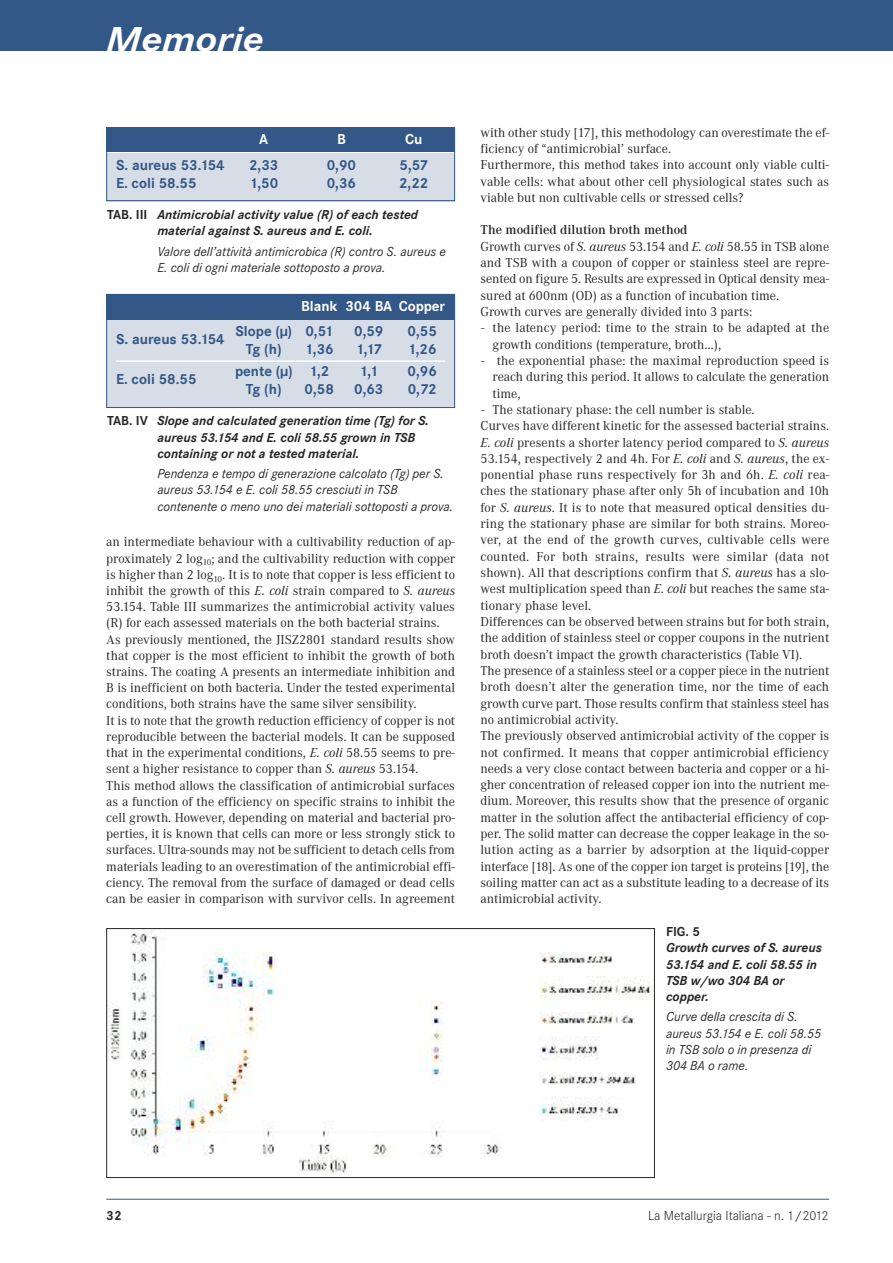
<style>
.page{position:relative;width:893px;height:1263px;background:#fff}
.page>*{position:absolute;margin:0;border:0;box-sizing:border-box;transform-origin:0 0}
.t1{font:italic 700 36px "Corporate S";color:#fff;scale:1.14 1}
.t2{font:700 15px "Corporate S";color:#335786}
.t3{font:700 15px "Corporate S";letter-spacing:-.005em;color:#fff}
.t4{font:13.5px/16.4px "Corporate A";color:#272627}
.t5{font:italic 13.5px/16.2px "Corporate S";color:#272627}
.t6{font:italic 700 13.5px/16.2px "Corporate S";color:#272627}
.t7{font:300 13.5px "Corporate S";color:#272627}
.t8{font:700 13.5px "Corporate S";color:#272627}
.s1{font-style:normal}
.s2{font-style:italic}
.s3{font-weight:600}
</style>
<div class="page">
<div style="left:106px;top:320px;width:349px;height:87px;background:#d6dde7"></div>
<div style="left:106px;top:294px;width:349px;height:26px;background:#335786"></div>
<div style="left:106px;top:153px;width:349px;height:48px;background:#d6dde7"></div>
<div style="left:106px;top:128px;width:349px;height:24px;background:#335786"></div>
<div style="left:0;top:0;width:893px;height:50px;background:#335786"></div>
<hr style="left:106px;top:1199px;width:723px;height:1px;background:#335786">
<div style="left:106px;top:128px;width:349px;height:73px;border:1px solid #335786"></div>
<div style="left:106px;top:294px;width:349px;height:114px;border:1px solid #335786"></div>
<hr style="left:116px;top:360px;width:329px;height:2px;background:#fff">
<img style="left:108px;top:930px;width:545px;height:244px">
<div style="left:106px;top:928px;width:549px;height:250px;border:1px solid #272627"></div>
<h1 class="t1" style="left:106px;top:17px;width:140px">Memorie</h1>
<p class="t3" style="left:259px;top:130px;width:11px">A</p>
<p class="t3" style="left:337px;top:130px;width:10px">B</p>
<p class="t3" style="left:405px;top:130px;width:19px">Cu</p>
<p class="t2" style="left:116px;top:156px;width:110px">S. aureus 53.154</p>
<p class="t2" style="left:249px;top:156px;width:31px">2,33</p>
<p class="t2" style="left:327px;top:156px;width:31px">0,90</p>
<p class="t2" style="left:399px;top:156px;width:30px">5,57</p>
<p class="t2" style="left:116px;top:174px;width:82px">E. coli 58.55</p>
<p class="t2" style="left:249px;top:174px;width:30px">1,50</p>
<p class="t2" style="left:327px;top:174px;width:31px">0,36</p>
<p class="t2" style="left:399px;top:174px;width:31px">2,22</p>
<p class="t6" style="left:107px;top:206px;width:313px;text-align:center"><span class="s1">TAB. III</span> Antimicrobial activity value (R) of each tested material against S. aureus and E. coli.</p>
<p class="t5" style="left:157px;top:243px;width:290px">Valore dell’attività antimicrobica (R) contro S. aureus e<br>E. coli di ogni materiale sottoposto a prova.</p>
<p class="t3" style="left:301px;top:297px;width:146px">Blank 304 BA Copper</p>
<p class="t2" style="left:116px;top:330px;width:110px">S. aureus 53.154</p>
<p class="t2" style="left:235px;top:322px;width:99px">Slope (µ) 0,51</p>
<p class="t2" style="left:354px;top:322px;width:31px">0,59</p>
<p class="t2" style="left:407px;top:322px;width:31px">0,55</p>
<p class="t2" style="left:246px;top:340px;width:37px">Tg (h)</p>
<p class="t2" style="left:305px;top:340px;width:30px">1,36</p>
<p class="t2" style="left:356px;top:340px;width:28px">1,17</p>
<p class="t2" style="left:408px;top:340px;width:30px">1,26</p>
<p class="t2" style="left:116px;top:370px;width:82px">E. coli 58.55</p>
<p class="t2" style="left:235px;top:362px;width:96px">pente (µ) 1,2</p>
<p class="t2" style="left:359px;top:362px;width:20px">1,1</p>
<p class="t2" style="left:407px;top:362px;width:31px">0,96</p>
<p class="t2" style="left:246px;top:380px;width:37px">Tg (h)</p>
<p class="t2" style="left:305px;top:380px;width:31px">0,58</p>
<p class="t2" style="left:354px;top:380px;width:31px">0,63</p>
<p class="t2" style="left:408px;top:380px;width:30px">0,72</p>
<p class="t6" style="left:157px;top:412px;width:273px;text-indent:-50px"><span class="s1">TAB. IV</span> Slope and calculated generation time (Tg) for S. aureus 53.154 and E. coli 58.55 grown in TSB containing or not a tested material.</p>
<p class="t5" style="left:157px;top:465px;width:297px">Pendenza e tempo di generazione calcolato (Tg) per S. aureus 53.154 e E. coli 58.55 cresciuti in TSB contenente o meno uno dei materiali sottoposti a prova.</p>
<p class="t4" style="left:106px;top:533px;width:350px">an intermediate behaviour with a cultivability reduction of ap&shy;proximately 2 log<sub>10</sub>; and the cultivability reduction with copper is higher than 2 log<sub>10</sub>. It is to note that copper is less efficient to inhibit the growth of this <span class="s2">E. coli</span> strain compared to <span class="s2">S. aureus </span>53.154. Table III summarizes the antimicrobial activity values (R) for each assessed materials on the both bacterial strains.<br>As previously mentioned, the JISZ2801 standard results show that copper is the most efficient to inhibit the growth of both strains. The coating A presents an intermediate inhibition and B is inefficient on both bacteria. Under the tested experimental conditions, both strains have the same silver sensibility.<br>It is to note that the growth reduction efficiency of copper is not reproducible between the bacterial models. It can be supposed that in the experimental conditions, <span class="s2">E. coli</span> 58.55 seems to pre&shy;sent a higher resistance to copper than <span class="s2">S. aureus</span> 53.154.<br>This method allows the classification of antimicrobial surfaces as a function of the efficiency on specific strains to inhibit the cell growth. However, depending on material and bacterial pro&shy;perties, it is known that cells can more or less strongly stick to surfaces. Ultra-sounds may not be sufficient to detach cells from materials leading to an overestimation of the antimicrobial effi&shy;ciency. The removal from the surface of damaged or dead cells can be easier in comparison with survivor cells. In agreement</p>
<p class="t4" style="left:480px;top:124px;width:350px">with other study [17], this methodology can overestimate the ef&shy;ficiency of “antimicrobial’ surface.<br>Furthermore, this method takes into account only viable culti&shy;vable cells: what about other cell physiological states such as viable but non cultivable cells or stressed cells?</p>
<p class="t4" style="left:480px;top:222px;width:350px"><span class="s3">The modified dilution broth method<br></span>Growth curves of <span class="s2">S. aureus</span> 53.154 and <span class="s2">E. coli</span> 58.55 in TSB alone and TSB with a coupon of copper or stainless steel are repre&shy;sented on figure 5. Results are expressed in Optical density mea&shy;sured at 600nm (OD) as a function of incubation time.<br>Growth curves are generally divided into 3 parts:</p>
<p class="t4" style="left:492px;top:319px;width:338px;text-indent:-11px">- the latency period: time to the strain to be adapted at the growth conditions (temperature, broth…),</p>
<p class="t4" style="left:492px;top:352px;width:338px;text-align:justify;text-indent:-11px">- the exponential phase: the maximal reproduction speed is reach during this period. It allows to calculate the generation time,</p>
<p class="t4" style="left:480px;top:401px;width:350px">- The stationary phase: the cell number is stable.<br>Curves have different kinetic for the assessed bacterial strains.<br><span class="s2">E. coli</span> presents a shorter latency period compared to <span class="s2">S. aureus </span>53.154, respectively 2 and 4h. For <span class="s2">E. coli</span> and <span class="s2">S. aureus</span>, the ex&shy;ponential phase runs respectively for 3h and 6h. <span class="s2">E. coli</span> rea&shy;ches the stationary phase after only 5h of incubation and 10h for <span class="s2">S. aureus</span>. It is to note that measured optical densities du&shy;ring the stationary phase are similar for both strains. Moreo&shy;ver, at the end of the growth curves, cultivable cells were counted. For both strains, results were similar (data not shown). All that descriptions confirm that <span class="s2">S. aureus</span> has a slo&shy;west multiplication speed than <span class="s2">E. coli</span> but reaches the same sta&shy;tionary phase level.<br>Differences can be observed between strains but for both strain, the addition of stainless steel or copper coupons in the nutrient broth doesn’t impact the growth characteristics (Table VI).<br>The presence of a stainless steel or a copper piece in the nutrient broth doesn’t alter the generation time, nor the time of each growth curve part. Those results confirm that stainless steel has no antimicrobial activity.<br>The previously observed antimicrobial activity of the copper is not confirmed. It means that copper antimicrobial efficiency needs a very close contact between bacteria and copper or a hi&shy;gher concentration of released copper ion into the nutrient me&shy;dium. Moreover, this results show that the presence of organic matter in the solution affect the antibacterial efficiency of cop&shy;per. The solid matter can decrease the copper leakage in the so&shy;lution acting as a barrier by adsorption at the liquid-copper interface [18]. As one of the copper ion target is proteins [19], the soiling matter can act as a substitute leading to a decrease of its antimicrobial activity.</p>
<p class="t8" style="left:666px;top:923px;width:35px">FIG. 5</p>
<p class="t6" style="left:666px;top:939px;width:157px">Growth curves of S. aureus<br>53.154 and E. coli 58.55 in<br>TSB w/wo 304 BA or copper.</p>
<p class="t5" style="left:666px;top:1008px;width:157px">Curve della crescita di S. aureus 53.154 e E. coli 58.55 in TSB solo o in presenza di<br>304 BA o rame.</p>
<p class="t8" style="left:106px;top:1207px;width:17px">32</p>
<p class="t7" style="left:648px;top:1207px;width:182px">La Metallurgia Italiana - n. 1/2012</p>
</div>
